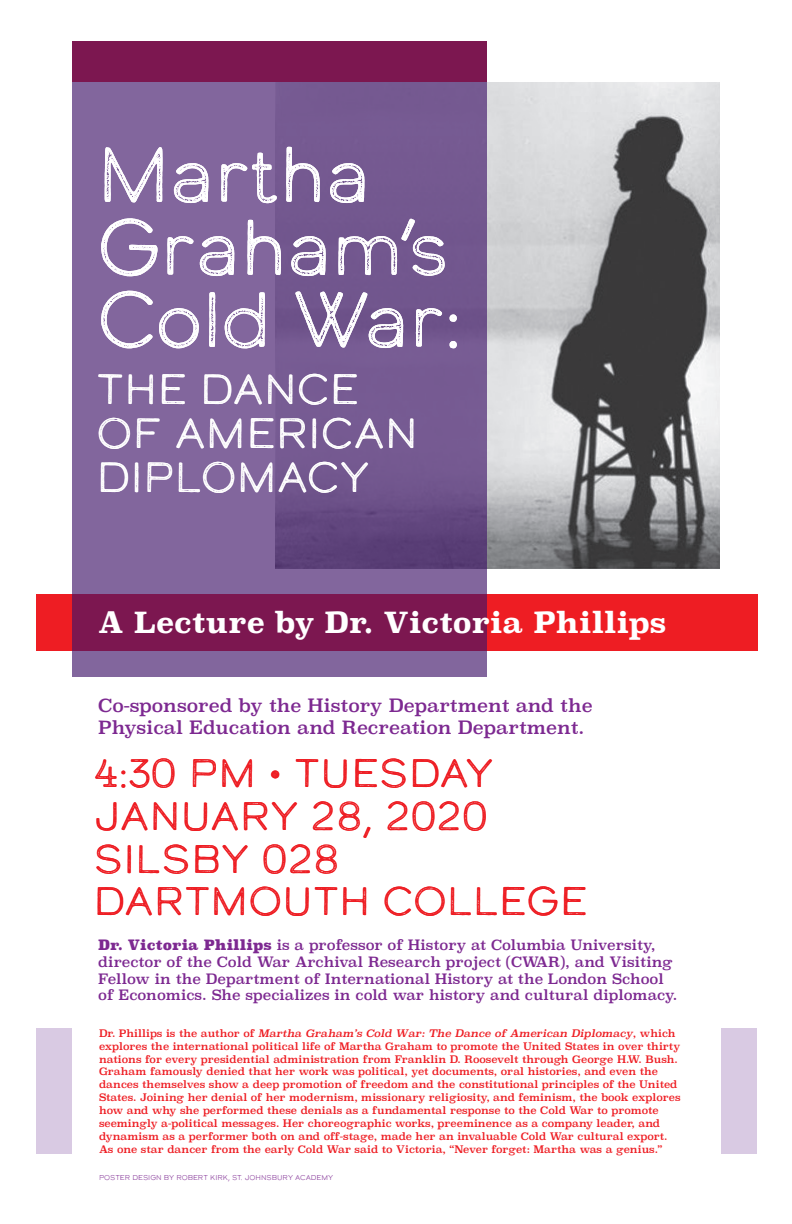
<style>
.page{position:relative;width:792px;height:1224px;background:#fff}
.page>*{position:absolute;margin:0;border:0;box-sizing:border-box;transform-origin:0 0}
.t1{font:78px/72.5px "Calder LC Grit";letter-spacing:-.03em;color:#fff}
.t2{font:42px/44px "Calder LC Grit";color:#fff}
.t3{font:39.5px/42.8px "Calder LC Grit";color:#ee1d23}
.t4{font:700 29px "Superclarendon";color:#fff}
.t5{font:18px/22px "Superclarendon";color:#7d2991}
.t6{font:14px/16.8px "Superclarendon";color:#7d2991}
.t7{font:10.2px/12.9px "Superclarendon";color:#ee1d23}
.t8{font:7px "Calder LC Grit";color:#7d2991}
.s1{font-weight:900}
.s2{font-style:italic}
</style>
<div class="page">
<div style="left:36px;top:595px;width:721px;height:56px;background:#ee1d23"></div>
<div style="left:36px;top:1029px;width:36px;height:125px;background:#d9cae3"></div>
<div style="left:721px;top:1029px;width:36px;height:125px;background:#d9cae3"></div>
<img style="left:487px;top:82px;width:233px;height:486px">
<svg style="left:72px;top:42px;width:415px;height:635px;background:#7a538b"></svg>
<p class="t1" style="left:96px;top:138px;width:368px">Martha<br>Graham’s<br>Cold War:</p>
<p class="t2" style="left:96px;top:367px;width:323px">THE DANCE<br>OF AMERICAN</p>
<p class="t2" style="left:96px;top:455px;width:275px">DIPLOMACY</p>
<p class="t4" style="left:98px;top:601px;width:570px">A Lecture by Dr. Victoria Phillips</p>
<p class="t5" style="left:98px;top:696px;width:496px">Co-sponsored by the History Department and the<br>Physical Education and Recreation Department.</p>
<p class="t3" style="left:94px;top:751px;width:402px">4:30 PM • TUESDAY<br>JANUARY 28, 2020</p>
<p class="t3" style="left:94px;top:837px;width:248px">SILSBY 028</p>
<p class="t3" style="left:94px;top:880px;width:496px">DARTMOUTH COLLEGE</p>
<p class="t6" style="left:98px;top:938px;width:581px"><span class="s1">Dr. Victoria Phillips</span> is a professor of History at Columbia University, director of the Cold War Archival Research project (CWAR), and Visiting Fellow in the Department of International History at the London School of Economics. She specializes in cold war history and cultural diplomacy.</p>
<p class="t7" style="left:99px;top:1027px;width:583px">Dr. Phillips is the author of <span class="s2">Martha Graham’s Cold War: The Dance of American Diplomacy</span>, which explores the international political life of Martha Graham to promote the United States in over thirty nations for every presidential administration from Franklin D. Roosevelt through George H.W. Bush.<br>Graham famously denied that her work was political, yet documents, oral histories, and even the dances themselves show a deep promotion of freedom and the constitutional principles of the United States. Joining her denial of her modernism, missionary religiosity, and feminism, the book explores how and why she performed these denials as a fundamental response to the Cold War to promote seemingly a-political messages. Her choreographic works, preeminence as a company leader, and dynamism as a performer both on and off-stage, made her an invaluable Cold War cultural export.<br>As one star dancer from the early Cold War said to Victoria, “Never forget: Martha was a genius.”</p>
<p class="t8" style="left:99px;top:1173px;width:236px">POSTER DESIGN BY ROBERT KIRK, ST. JOHNSBURY ACADEMY</p>
</div>
